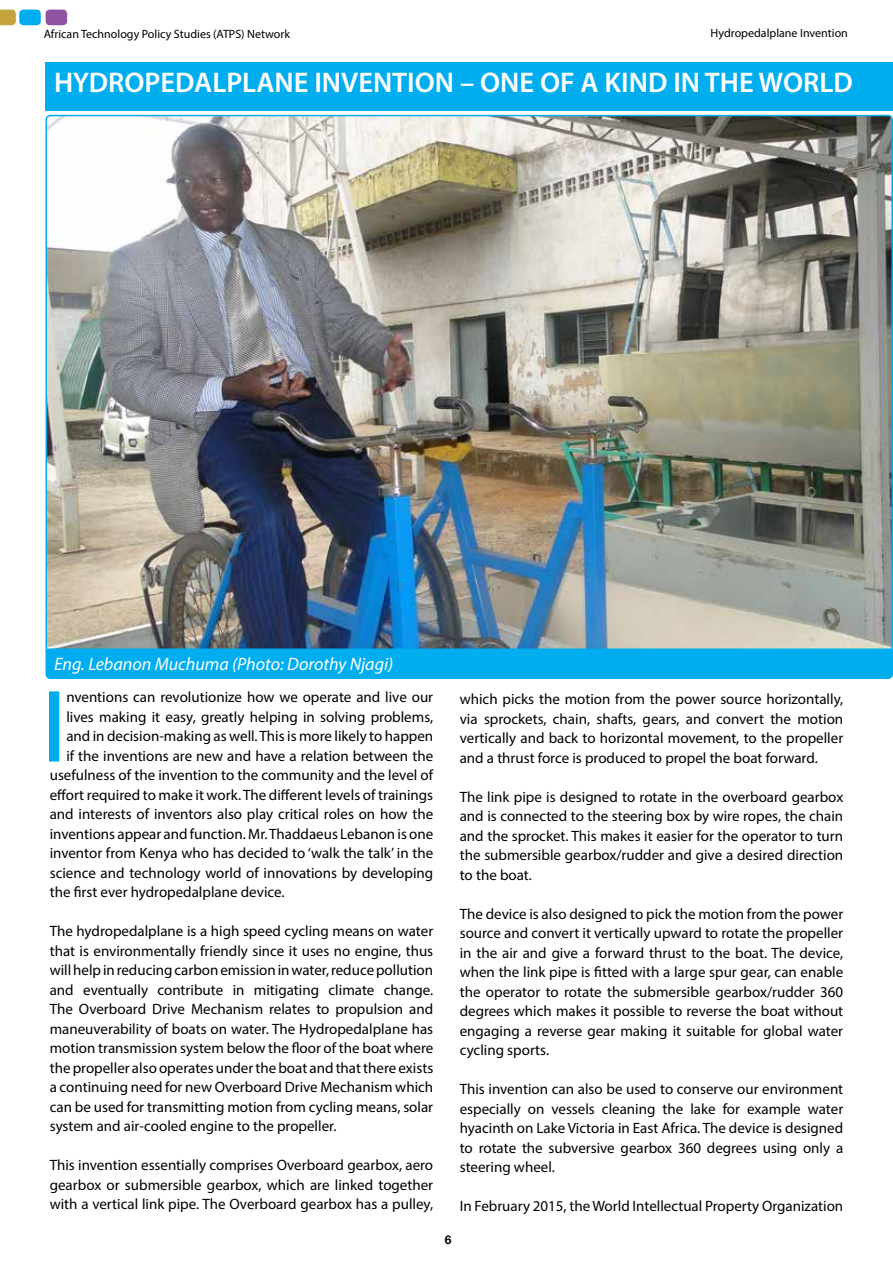
<style>
.page{position:relative;width:893px;height:1263px;background:#fff}
.page>*{position:absolute;margin:0;border:0;box-sizing:border-box;transform-origin:0 0}
.t1{font:101.85px "Myriad Pro";color:#00adef}
.t2{font:600 28.5px "Myriad Pro";color:#fff}
.t3{font:italic 18px "Myriad Pro";color:#fff}
.t4{font:15px/19.5px "Myriad Pro";color:#000;text-align:justify}
.t5{font:12px "Myriad Pro";color:#000}
.t6{font:700 12px "Helvetica Neue";color:#000}
</style>
<div class="page">
<div style="left:46px;top:10px;width:21px;height:15px;background:#8e54a1;border-radius:4px"></div>
<div style="left:19px;top:10px;width:22px;height:15px;background:#00adef;border-radius:4px"></div>
<svg style="left:0;top:10px;width:16px;height:15px"></svg>
<div style="left:49px;top:691px;width:10px;height:70px;border:2px solid #00adef"></div>
<div style="left:45px;top:63px;width:848px;height:48px;background:#00adef"></div>
<div style="left:46px;top:116px;width:846px;height:562px;background:#00adef;border-radius:4px"></div>
<img style="left:48px;top:118px;width:842px;height:530px">
<p class="t5" style="left:44px;top:27px;width:248px">African Technology Policy Studies (ATPS) Network</p>
<p class="t5" style="left:711px;top:26px;width:139px">Hydropedalplane Invention</p>
<h2 class="t2" style="left:54px;top:65px;width:800px">HYDROPEDALPLANE INVENTION – ONE OF A KIND IN THE WORLD</h2>
<p class="t3" style="left:54px;top:653px;width:341px">Eng. Lebanon Muchuma (Photo: Dorothy Njagi)</p>
<h1 class="t1" style="left:42px;top:664px;width:26px">I</h1>
<p class="t4" style="left:66px;top:687px;width:368px">nventions can revolutionize how we operate and live our</p>
<p class="t4" style="left:66px;top:707px;width:368px">lives making it easy, greatly helping in solving problems,</p>
<p class="t4" style="left:66px;top:726px;width:368px">and in decision-making as well. This is more likely to happen</p>
<p class="t4" style="left:66px;top:746px;width:368px">if the inventions are new and have a relation between the</p>
<p class="t4" style="left:50px;top:765px;width:385px">usefulness of the invention to the community and the level of</p>
<p class="t4" style="left:50px;top:785px;width:385px">effort required to make it work. The different levels of trainings</p>
<p class="t4" style="left:50px;top:804px;width:385px">and interests of inventors also play critical roles on how the</p>
<p class="t4" style="left:50px;top:824px;width:385px">inventions appear and function. Mr. Thaddaeus Lebanon is one</p>
<p class="t4" style="left:50px;top:843px;width:385px">inventor from Kenya who has decided to ‘walk the talk’ in the</p>
<p class="t4" style="left:50px;top:863px;width:385px">science and technology world of innovations by developing</p>
<p class="t4" style="left:50px;top:882px;width:236px">the first ever hydropedalplane device.</p>
<p class="t4" style="left:50px;top:921px;width:385px">The hydropedalplane is a high speed cycling means on water that is environmentally friendly since it uses no engine, thus will help in reducing carbon emission in water, reduce pollution and eventually contribute in mitigating climate change.<br>The Overboard Drive Mechanism relates to propulsion and maneuverability of boats on water. The Hydropedalplane has motion transmission system below the floor of the boat where the propeller also operates under the boat and that there exists a continuing need for new Overboard Drive Mechanism which can be used for transmitting motion from cycling means, solar system and air-cooled engine to the propeller.</p>
<p class="t4" style="left:50px;top:1155px;width:385px">This invention essentially comprises Overboard gearbox, aero gearbox or submersible gearbox, which are linked together with a vertical link pipe. The Overboard gearbox has a pulley,</p>
<p class="t6" style="left:445px;top:1229px;width:8px">6</p>
<p class="t4" style="left:460px;top:689px;width:385px">which picks the motion from the power source horizontally, via sprockets, chain, shafts, gears, and convert the motion vertically and back to horizontal movement, to the propeller and a thrust force is produced to propel the boat forward.</p>
<p class="t4" style="left:460px;top:787px;width:385px">The link pipe is designed to rotate in the overboard gearbox and is connected to the steering box by wire ropes, the chain and the sprocket. This makes it easier for the operator to turn the submersible gearbox/rudder and give a desired direction to the boat.</p>
<p class="t4" style="left:460px;top:904px;width:385px">The device is also designed to pick the motion from the power source and convert it vertically upward to rotate the propeller in the air and give a forward thrust to the boat. The device, when the link pipe is fitted with a large spur gear, can enable the operator to rotate the submersible gearbox/rudder 360 degrees which makes it possible to reverse the boat without engaging a reverse gear making it suitable for global water cycling sports.</p>
<p class="t4" style="left:460px;top:1079px;width:385px">This invention can also be used to conserve our environment especially on vessels cleaning the lake for example water hyacinth on Lake Victoria in East Africa. The device is designed to rotate the subversive gearbox 360 degrees using only a steering wheel.</p>
<p class="t4" style="left:460px;top:1196px;width:385px">In February 2015, the World Intellectual Property Organization</p>
</div>
